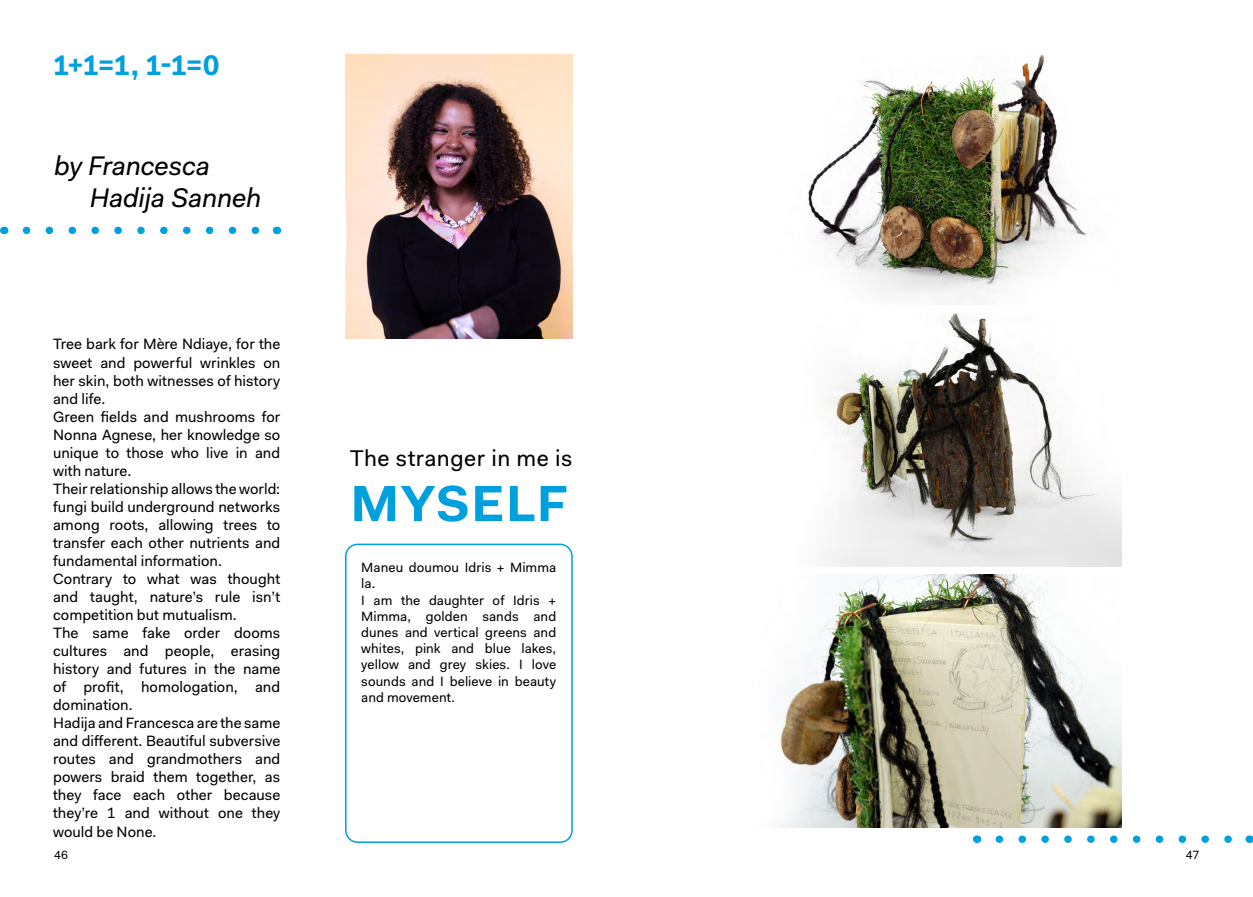
<style>
.page{position:relative;width:1253px;height:897px;background:#fff}
.page>*{position:absolute;margin:0;border:0;box-sizing:border-box;transform-origin:0 0}
.t1{font:700 51px "Fakt Pro";letter-spacing:.025em;color:#00a0df}
.t2{font:700 28.5px "Fakt Pro";color:#00a0df}
.t3{font:italic 27px/32.4px "Fakt Pro";letter-spacing:-.01em;color:#000}
.t4{font:22.8px "Fakt Pro";letter-spacing:.025em;color:#000}
.t5{font:15px/18px "Fakt Pro";letter-spacing:.005em;color:#000}
.t6{font:13.5px/16.2px "Fakt Pro";letter-spacing:.005em;color:#000}
.t7{font:12px "Fakt Pro";color:#000}
</style>
<div class="page">
<div style="left:345px;top:543px;width:228px;height:299px;border:2px solid #00a0df;border-radius:12px"></div>
<svg style="left:26px;top:226px;width:234px;height:8px"></svg>
<svg style="left:999px;top:835px;width:233px;height:7px"></svg>
<img style="left:346px;top:54px;width:226px;height:284px">
<img style="left:808px;top:55px;width:279px;height:240px">
<img style="left:826px;top:313px;width:295px;height:253px">
<img style="left:780px;top:575px;width:341px;height:252px">
<h2 class="t2" style="left:53px;top:46px;width:168px">1+1=1, 1-1=0</h2>
<h3 class="t3" style="left:90px;top:149px;width:173px;text-indent:-36px">by Francesca<br>Hadija Sanneh</h3>
<p class="t5" style="left:53px;top:335px;width:229px">Tree bark for Mère Ndiaye, for the sweet and powerful wrinkles on her skin, both witnesses of history and life.<br>Green fields and mushrooms for<br>Nonna Agnese, her knowledge so unique to those who live in and with nature.<br>Their relationship allows the world: fungi build underground networks among roots, allowing trees to transfer each other nutrients and fundamental information.<br>Contrary to what was thought and taught, nature’s rule isn’t competition but mutualism.<br>The same fake order dooms cultures and people, erasing history and futures in the name of profit, homologation, and domination.<br>Hadija and Francesca are the same and different. Beautiful subversive routes and grandmothers and powers braid them together, as they face each other because they’re 1 and without one they would be None.</p>
<h3 class="t4" style="left:350px;top:442px;width:224px">The stranger in me is</h3>
<h1 class="t1" style="left:350px;top:469px;width:219px">MYSELF</h1>
<p class="t6" style="left:361px;top:559px;width:196px">Maneu doumou Idris + Mimma la.<br>I am the daughter of Idris +<br>Mimma, golden sands and dunes and vertical greens and whites, pink and blue lakes, yellow and grey skies. I love sounds and I believe in beauty and movement.</p>
<p class="t7" style="left:54px;top:847px;width:15px">46</p>
<p class="t7" style="left:1186px;top:847px;width:15px">47</p>
</div>
